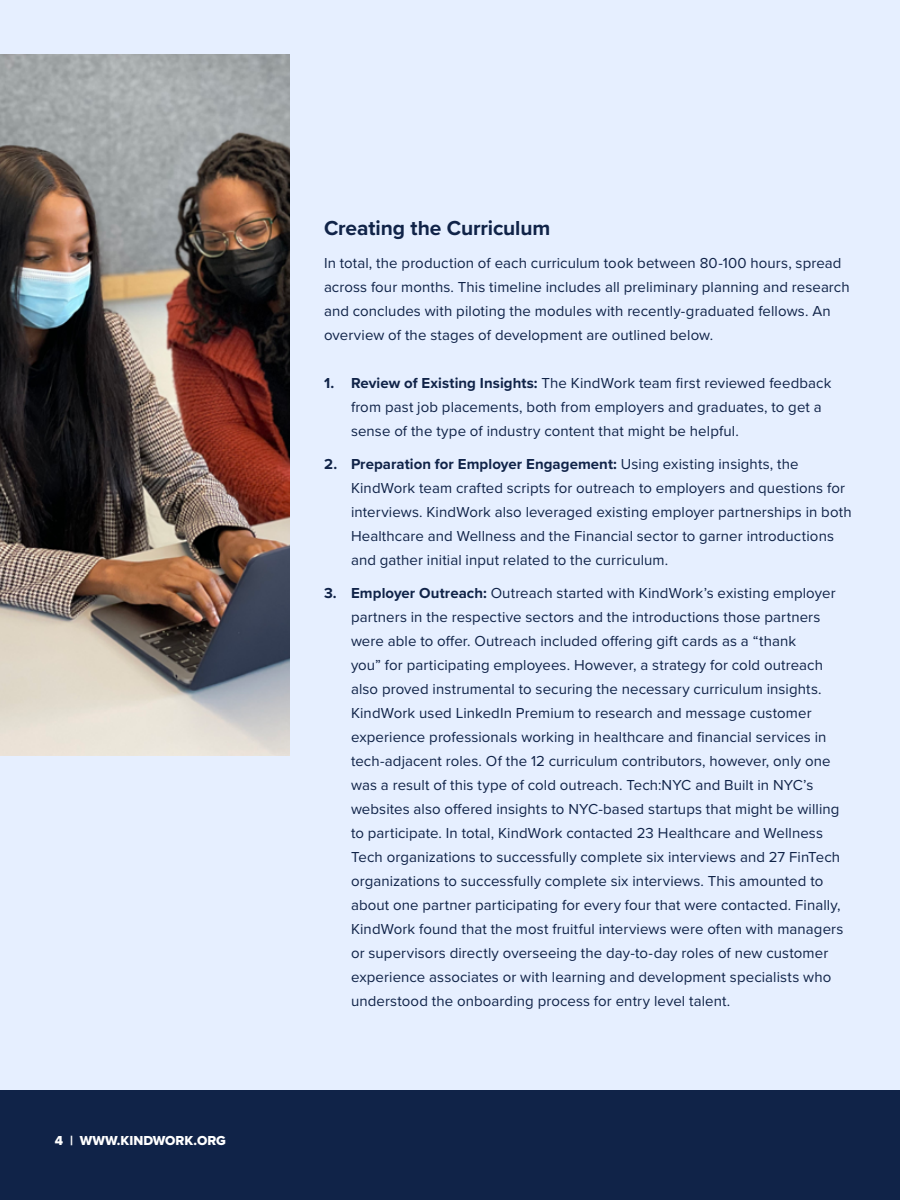
<style>
.page{position:relative;width:900px;height:1200px;background:#e6efff}
.page>*{position:absolute;margin:0;border:0;box-sizing:border-box;transform-origin:0 0}
.t1{font:700 21px "Proxima Nova";letter-spacing:-.005em;color:#102348}
.t2{font:15px/24px "Proxima Nova";letter-spacing:.005em;color:#102348}
.t3{font:13.5px "Proxima Nova Extrabld";color:#fff}
.s1{font-weight:700}
</style>
<div class="page">
<img style="left:0;top:54px;width:290px;height:702px">
<div style="left:0;top:1090px;width:900px;height:110px;background:#102348"></div>
<p class="t3" style="left:55px;top:1130px;width:173px">4 | WWW.KINDWORK.ORG</p>
<h1 class="t1" style="left:324px;top:213px;width:228px">Creating the Curriculum</h1>
<p class="t2" style="left:324px;top:251px;width:527px">In total, the production of each curriculum took between 80-100 hours, spread across four months. This timeline includes all preliminary planning and research and concludes with piloting the modules with recently-graduated fellows. An overview of the stages of development are outlined below.</p>
<p class="t2" style="left:351px;top:371px;width:482px;text-indent:-27px"><span class="s1">1. Review of Existing Insights:</span> The KindWork team first reviewed feedback from past job placements, both from employers and graduates, to get a sense of the type of industry content that might be helpful.</p>
<p class="t2" style="left:351px;top:452px;width:502px;text-indent:-27px"><span class="s1">2. Preparation for Employer Engagement:</span> Using existing insights, the KindWork team crafted scripts for outreach to employers and questions for interviews. KindWork also leveraged existing employer partnerships in both Healthcare and Wellness and the Financial sector to garner introductions and gather initial input related to the curriculum.</p>
<p class="t2" style="left:351px;top:581px;width:494px;text-indent:-27px"><span class="s1">3. Employer Outreach:</span> Outreach started with KindWork’s existing employer partners in the respective sectors and the introductions those partners were able to offer. Outreach included offering gift cards as a “thank<br>you” for participating employees. However, a strategy for cold outreach also proved instrumental to securing the necessary curriculum insights.<br>KindWork used LinkedIn Premium to research and message customer experience professionals working in healthcare and financial services in tech-adjacent roles. Of the 12 curriculum contributors, however, only one was a result of this type of cold outreach. Tech:NYC and Built in NYC’s websites also offered insights to NYC-based startups that might be willing to participate. In total, KindWork contacted 23 Healthcare and Wellness Tech organizations to successfully complete six interviews and 27 FinTech organizations to successfully complete six interviews. This amounted to about one partner participating for every four that were contacted. Finally, KindWork found that the most fruitful interviews were often with managers or supervisors directly overseeing the day-to-day roles of new customer experience associates or with learning and development specialists who understood the onboarding process for entry level talent.</p>
</div>
